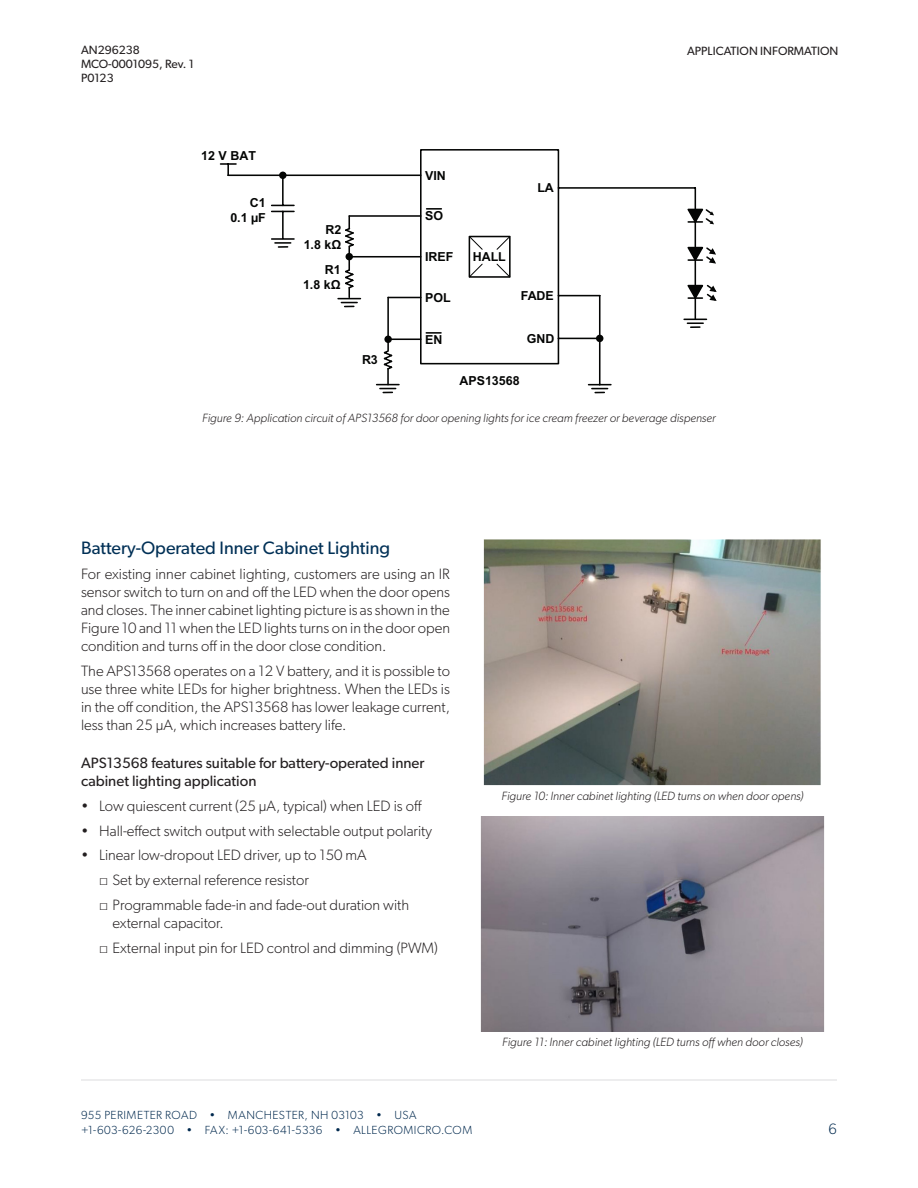
<style>
.page{position:relative;width:918px;height:1188px;background:#fff}
.page>*{position:absolute;margin:0;border:0;box-sizing:border-box;transform-origin:0 0}
.Sub_Heading_2{font:18px "Gibson";color:#003056}
.Body_Copy{font:300 15px/18px "Gibson";color:#231f20;text-align:justify}
.Body_Copy-2{font:15px/18px "Gibson";color:#231f20}
.t1{font:300 15px "Gibson";color:#00294e}
.t2{font:700 12.45px/15px "Arial";color:#040504;text-align:right}
.t3{font:italic 300 12px "Gibson";color:#231f20}
.t4{font:12px/14.4px "Gibson";color:#231f20}
.t5{font:300 11.7px/15.6px "Gibson";letter-spacing:.04em;color:#00294e}
.s1{font-family:"Times New Roman";font-weight:400}
</style>
<div class="page">
<hr style="left:81px;top:1080px;width:756px;height:1px;background:#dcdddf">
<svg style="left:375px;top:149px;width:333px;height:244px"></svg>
<svg style="left:387px;top:369px;width:2px;height:16px"></svg>
<svg style="left:468px;top:235px;width:43px;height:43px"></svg>
<hr style="left:282px;top:175px;width:2px;height:30px;background:#040504">
<svg style="left:272px;top:205px;width:22px;height:7px"></svg>
<hr style="left:282px;top:211px;width:2px;height:27px;background:#040504">
<hr style="left:272px;top:238px;width:22px;height:2px;background:#040504">
<svg style="left:275px;top:242px;width:16px;height:6px"></svg>
<svg style="left:686px;top:208px;width:28px;height:16px"></svg>
<svg style="left:686px;top:246px;width:30px;height:19px"></svg>
<svg style="left:686px;top:283px;width:31px;height:36px"></svg>
<hr style="left:228px;top:175px;width:193px;height:1px;background:#040504">
<svg style="left:221px;top:163px;width:15px;height:12px"></svg>
<div style="left:279px;top:172px;width:8px;height:7px;background:#040504;border-radius:50%"></div>
<svg style="left:337px;top:207px;width:106px;height:145px"></svg>
<hr style="left:387px;top:297px;width:2px;height:42px;background:#040504">
<div style="left:384px;top:336px;width:8px;height:7px;background:#040504;border-radius:50%"></div>
<div style="left:596px;top:335px;width:7px;height:7px;background:#040504;border-radius:50%"></div>
<img style="left:484px;top:540px;width:337px;height:246px">
<img style="left:480px;top:817px;width:345px;height:214px">
<p class="t4" style="left:81px;top:42px;width:60px">AN296238</p>
<p class="t4" style="left:687px;top:43px;width:153px">APPLICATION INFORMATION</p>
<p class="t4" style="left:81px;top:57px;width:114px">MCO-0001095, Rev. 1<br>P0123</p>
<p class="t2" style="left:201px;top:149px;width:56px">12 V BAT</p>
<p class="t2" style="left:230px;top:195px;width:37px">C1<br>0.1 µF</p>
<p class="t2" style="left:304px;top:223px;width:39px">R2<br>1.8 kΩ</p>
<p class="t2" style="left:303px;top:263px;width:39px">R1<br>1.8 kΩ</p>
<p class="t2" style="left:362px;top:353px;width:17px">R3</p>
<p class="t2" style="left:425px;top:168px;width:22px">VIN</p>
<p class="t2" style="left:425px;top:208px;width:19px">SO</p>
<p class="t2" style="left:425px;top:250px;width:30px">IREF</p>
<p class="t2" style="left:473px;top:249px;width:35px">HALL</p>
<p class="t2" style="left:425px;top:291px;width:27px">POL</p>
<p class="t2" style="left:425px;top:332px;width:19px">EN</p>
<p class="t2" style="left:537px;top:181px;width:18px">LA</p>
<p class="t2" style="left:521px;top:288px;width:35px">FADE</p>
<p class="t2" style="left:527px;top:331px;width:29px">GND</p>
<p class="t2" style="left:459px;top:373px;width:62px">APS13568</p>
<p class="t3" style="left:202px;top:410px;width:515px">Figure 9: Application circuit of APS13568 for door opening lights for ice cream freezer or beverage dispenser</p>
<p class="Sub_Heading_2" style="left:81px;top:537px;width:311px">Battery-Operated Inner Cabinet Lighting</p>
<p class="Body_Copy" style="left:81px;top:565px;width:371px">For existing inner cabinet lighting, customers are using an IR sensor switch to turn on and off the LED when the door opens and closes. The inner cabinet lighting picture is as shown in the Figure 10 and 11 when the LED lights turns on in the door open condition and turns off in the door close condition.</p>
<p class="Body_Copy" style="left:81px;top:662px;width:371px">The APS13568 operates on a 12 V battery, and it is possible to use three white LEDs for higher brightness. When the LEDs is in the off condition, the APS13568 has lower leakage current, less than 25 µA, which increases battery life.</p>
<p class="Body_Copy-2" style="left:81px;top:754px;width:345px">APS13568 features suitable for battery-operated inner cabinet lighting application</p>
<p class="Body_Copy" style="left:81px;top:797px;width:342px">• Low quiescent current (25 μA, typical) when LED is off</p>
<p class="Body_Copy" style="left:81px;top:821px;width:352px">• Hall-effect switch output with selectable output polarity</p>
<p class="Body_Copy" style="left:81px;top:846px;width:287px">• Linear low-dropout LED driver, up to 150 mA</p>
<p class="Body_Copy" style="left:99px;top:871px;width:211px"><span class="s1">□</span> Set by external reference resistor</p>
<p class="Body_Copy" style="left:112px;top:896px;width:298px;text-indent:-14px"><span class="s1">□</span> Programmable fade-in and fade-out duration with external capacitor.</p>
<p class="Body_Copy" style="left:99px;top:938px;width:340px"><span class="s1">□</span> External input pin for LED control and dimming (PWM)</p>
<p class="t3" style="left:502px;top:789px;width:303px">Figure 10: Inner cabinet lighting (LED turns on when door opens)</p>
<p class="t5" style="left:81px;top:1107px;width:393px">955 PERIMETER ROAD • MANCHESTER, NH 03103 • USA +1-603-626-2300 • FAX: +1-603-641-5336 • ALLEGROMICRO.COM</p>
<p class="t3" style="left:502px;top:1034px;width:302px">Figure 11: Inner cabinet lighting (LED turns off when door closes)</p>
<p class="t1" style="left:829px;top:1120px;width:10px">6</p>
</div>
